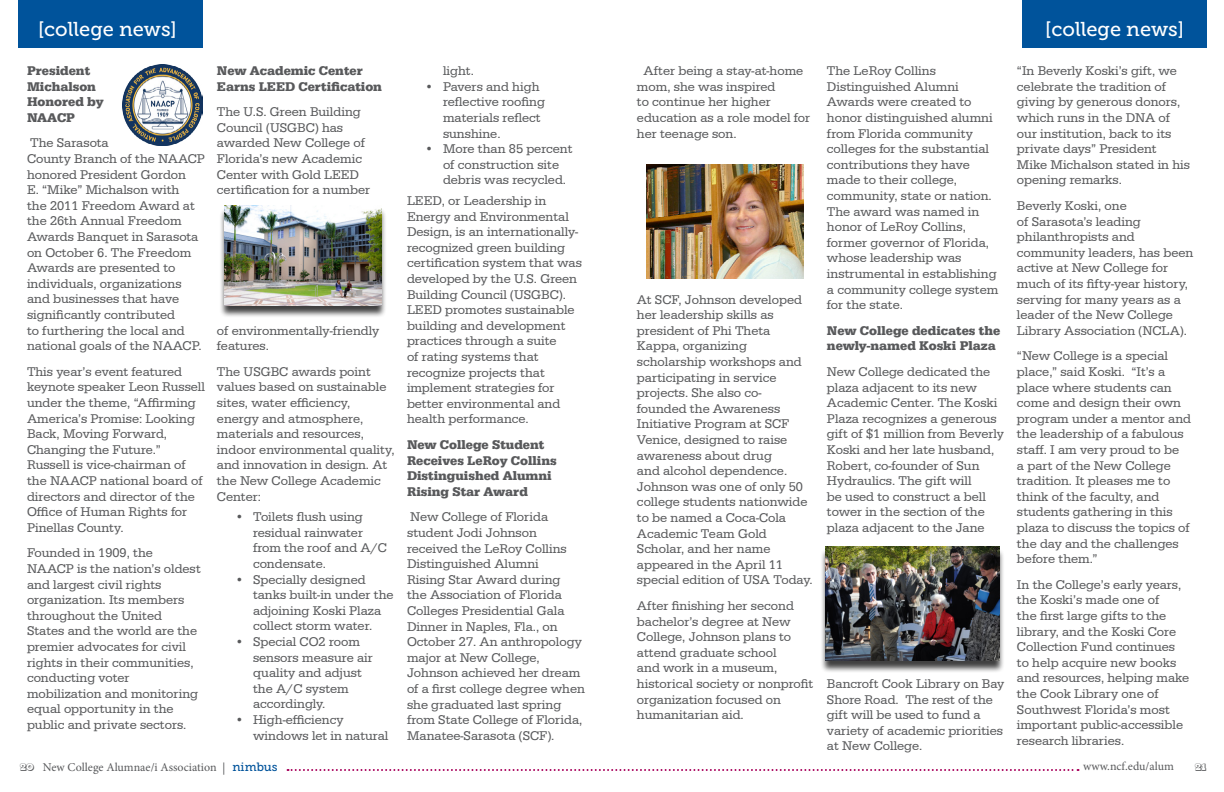
<style>
.page{position:relative;width:1224px;height:792px;background:#fff}
.page>*{position:absolute;margin:0;border:0;box-sizing:border-box;transform-origin:0 0}
.t1{font:20px "Museo Slab 500";color:#fff}
.t2{font:13px/15.6px "Serifa";color:#58595b}
.t3{font:700 13px/15.6px "Serifa";color:#58595b}
.t4{font:12px "Minion Pro";color:#58595b}
.t5{font:12px "Romeralinline";color:#58595b}
.s1{font-family:"Romeralinline"}
.s2{font-family:"Arno Pro"}
.s3{font-family:"Museo Slab 500";color:#00539b}
</style>
<div class="page">
<img style="left:646px;top:164px;width:158px;height:115px">
<div style="left:219px;top:207px;width:168px;height:111px;background:#000;opacity:.75"></div>
<img style="left:225px;top:206px;width:156px;height:99px">
<div style="left:820px;top:548px;width:185px;height:125px;background:#000;opacity:.75"></div>
<img style="left:826px;top:547px;width:173px;height:114px">
<img style="left:122px;top:64px;width:81px;height:81px">
<svg style="left:288px;top:769px;width:791px;height:2px"></svg>
<div style="left:1022px;top:0;width:185px;height:48px;background:#00539b"></div>
<div style="left:18px;top:0;width:185px;height:48px;background:#00539b"></div>
<h1 class="t1" style="left:38px;top:18px;width:140px">[college news]</h1>
<p class="t3" style="left:27px;top:63px;width:78px">President<br>Michalson<br>Honored by<br>NAACP</p>
<p class="t2" style="left:27px;top:135px;width:180px">The Sarasota<br>County Branch of the NAACP honored President Gordon<br>E. “Mike” Michalson with<br>the 2011 Freedom Award at the 26th Annual Freedom<br>Awards Banquet in Sarasota on October 6. The Freedom<br>Awards are presented to individuals, organizations and businesses that have significantly contributed<br>to furthering the local and national goals of the NAACP.</p>
<p class="t2" style="left:27px;top:364px;width:180px">This year’s event featured keynote speaker Leon Russell under the theme, “Affirming<br>America’s Promise: Looking<br>Back, Moving Forward,<br>Changing the Future.”<br>Russell is vice-chairman of the NAACP national board of directors and director of the<br>Office of Human Rights for<br>Pinellas County.</p>
<p class="t2" style="left:27px;top:545px;width:175px">Founded in 1909, the<br>NAACP is the nation’s oldest and largest civil rights organization. Its members throughout the United<br>States and the world are the premier advocates for civil rights in their communities, conducting voter mobilization and monitoring equal opportunity in the public and private sectors.</p>
<p class="t3" style="left:217px;top:63px;width:167px">New Academic Center<br>Earns LEED Certification</p>
<p class="t2" style="left:217px;top:104px;width:155px">The U.S. Green Building<br>Council (USGBC) has awarded New College of<br>Florida’s new Academic<br>Center with Gold LEED certification for a number</p>
<p class="t2" style="left:217px;top:323px;width:164px">of environmentally-friendly features.</p>
<p class="t2" style="left:217px;top:364px;width:179px">The USGBC awards point values based on sustainable sites, water efficiency, energy and atmosphere, materials and resources, indoor environmental quality, and innovation in design. At the New College Academic<br>Center:</p>
<p class="t2" style="left:253px;top:509px;width:135px;text-indent:-18px">• Toilets flush using residual rainwater from the roof and A/C condensate.</p>
<p class="t2" style="left:253px;top:572px;width:142px;text-indent:-18px">• Specially designed tanks built-in under the adjoining Koski Plaza collect storm water.</p>
<p class="t2" style="left:253px;top:634px;width:121px;text-indent:-18px">• Special CO2 room sensors measure air quality and adjust the A/C system accordingly.</p>
<p class="t2" style="left:253px;top:712px;width:137px;text-indent:-18px">• High-efficiency windows let in natural</p>
<p class="t2" style="left:443px;top:63px;width:32px">light.</p>
<p class="t2" style="left:443px;top:79px;width:103px;text-indent:-18px">• Pavers and high reflective roofing materials reflect sunshine.</p>
<p class="t2" style="left:443px;top:141px;width:131px;text-indent:-18px">• More than 85 percent of construction site debris was recycled.</p>
<p class="t2" style="left:407px;top:193px;width:177px">LEED, or Leadership in<br>Energy and Environmental<br>Design, is an internationally&shy;recognized green building certification system that was developed by the U.S. Green<br>Building Council (USGBC).<br>LEED promotes sustainable building and development practices through a suite<br>of rating systems that recognize projects that implement strategies for better environmental and health performance.</p>
<p class="t3" style="left:407px;top:437px;width:151px">New College Student<br>Receives LeRoy Collins<br>Distinguished Alumni<br>Rising Star Award</p>
<p class="t2" style="left:407px;top:509px;width:180px">New College of Florida student Jodi Johnson received the LeRoy Collins<br>Distinguished Alumni<br>Rising Star Award during<br>the Association of Florida<br>Colleges Presidential Gala<br>Dinner in Naples, Fla., on<br>October 27. An anthropology major at New College,<br>Johnson achieved her dream of a first college degree when she graduated last spring from State College of Florida,<br>Manatee-Sarasota (SCF).</p>
<p class="t2" style="left:637px;top:63px;width:175px;text-indent:6px">After being a stay-at-home mom, she was inspired<br>to continue her higher education as a role model for her teenage son.</p>
<p class="t2" style="left:637px;top:292px;width:177px">At SCF, Johnson developed her leadership skills as president of Phi Theta<br>Kappa, organizing scholarship workshops and participating in service projects. She also co&shy;founded the Awareness<br>Initiative Program at SCF<br>Venice, designed to raise awareness about drug<br>and alcohol dependence.<br>Johnson was one of only 50 college students nationwide to be named a Coca-Cola<br>Academic Team Gold<br>Scholar, and her name appeared in the April 11 special edition of USA Today.</p>
<p class="t2" style="left:637px;top:598px;width:178px">After finishing her second bachelor’s degree at New<br>College, Johnson plans to attend graduate school<br>and work in a museum, historical society or nonprofit organization focused on humanitarian aid.</p>
<p class="t2" style="left:827px;top:63px;width:173px">The LeRoy Collins<br>Distinguished Alumni<br>Awards were created to honor distinguished alumni from Florida community colleges for the substantial contributions they have made to their college, community, state or nation.<br>The award was named in honor of LeRoy Collins, former governor of Florida, whose leadership was instrumental in establishing a community college system for the state.</p>
<p class="t3" style="left:827px;top:323px;width:175px">New College dedicates the newly-named Koski Plaza</p>
<p class="t2" style="left:827px;top:364px;width:178px">New College dedicated the plaza adjacent to its new<br>Academic Center. The Koski<br>Plaza recognizes a generous gift of $1 million from Beverly<br>Koski and her late husband,<br>Robert, co-founder of Sun<br>Hydraulics. The gift will<br>be used to construct a bell tower in the section of the plaza adjacent to the Jane</p>
<p class="t2" style="left:827px;top:676px;width:179px">Bancroft Cook Library on Bay<br>Shore Road. The rest of the gift will be used to fund a variety of academic priorities at New College.</p>
<h1 class="t1" style="left:1045px;top:18px;width:140px">[college news]</h1>
<p class="t2" style="left:1017px;top:63px;width:175px">“In Beverly Koski’s gift, we celebrate the tradition of giving by generous donors, which runs in the DNA of our institution, back to its private days” President<br>Mike Michalson stated in his opening remarks.</p>
<p class="t2" style="left:1017px;top:198px;width:178px">Beverly Koski, one<br>of Sarasota’s leading philanthropists and community leaders, has been active at New College for much of its fifty-year history, serving for many years as a leader of the New College<br>Library Association (NCLA).</p>
<p class="t2" style="left:1017px;top:348px;width:176px">“New College is a special place,” said Koski. “It’s a place where students can come and design their own program under a mentor and the leadership of a fabulous staff. I am very proud to be<br>a part of the New College tradition. It pleases me to think of the faculty, and students gathering in this plaza to discuss the topics of the day and the challenges before them.”</p>
<p class="t2" style="left:1017px;top:577px;width:174px">In the College’s early years, the Koski’s made one of<br>the first large gifts to the library, and the Koski Core<br>Collection Fund continues to help acquire new books and resources, helping make the Cook Library one of<br>Southwest Florida’s most important public-accessible research libraries.</p>
<p class="t4" style="left:20px;top:759px;width:259px"><span class="s1">20</span> New College Alumnae/i Association <span class="s2">|</span> <span class="s3">nimbus</span></p>
<p class="t4" style="left:1083px;top:758px;width:92px">www.ncf.edu/alum</p>
<p class="t5" style="left:1195px;top:759px;width:12px">21</p>
</div>
